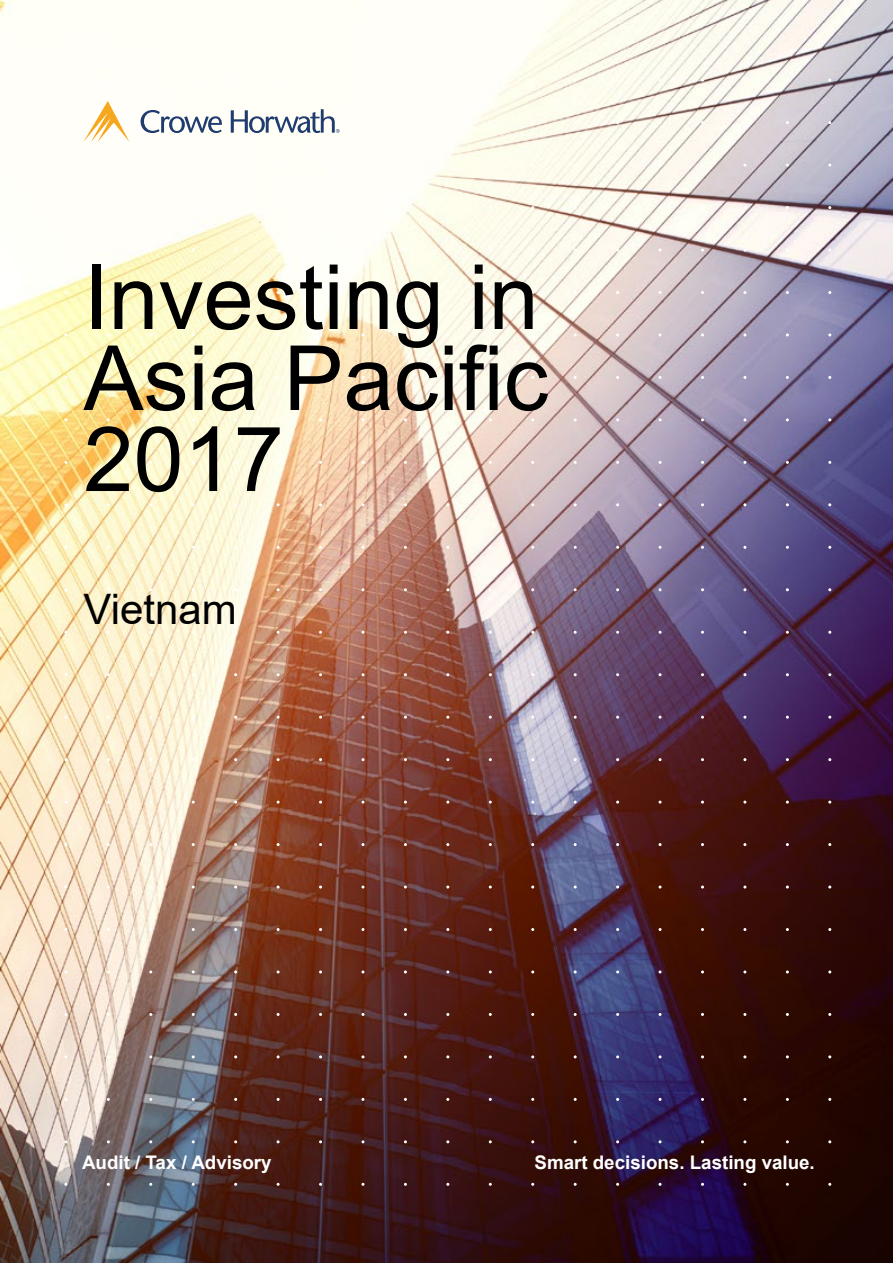
<style>
.page{position:relative;width:893px;height:1263px;background:#fff}
.page>*{position:absolute;margin:0;border:0;box-sizing:border-box;transform-origin:0 0}
.t1{font:90px/81px "Arial";color:#000;text-align:justify}
.t2{font:42px "Arial";color:#000}
.t3{font:700 18.75px "Arial";color:#fff}
</style>
<div class="page">
<img style="left:1px;top:0;width:892px;height:1263px">
<svg style="left:141px;top:110px;width:81px;height:23px"></svg>
<svg style="left:231px;top:110px;width:89px;height:23px"></svg>
<svg style="left:84px;top:101px;width:45px;height:41px"></svg>
<svg style="left:321px;top:109px;width:19px;height:24px"></svg>
<h1 class="t1" style="left:84px;top:256px;width:467px">Investing in Asia Pacific 2017</h1>
<h2 class="t2" style="left:84px;top:581px;width:155px">Vietnam</h2>
<p class="t3" style="left:82px;top:1149px;width:191px">Audit / Tax / Advisory</p>
<p class="t3" style="left:534px;top:1149px;width:282px">Smart decisions. Lasting value.</p>
</div>
